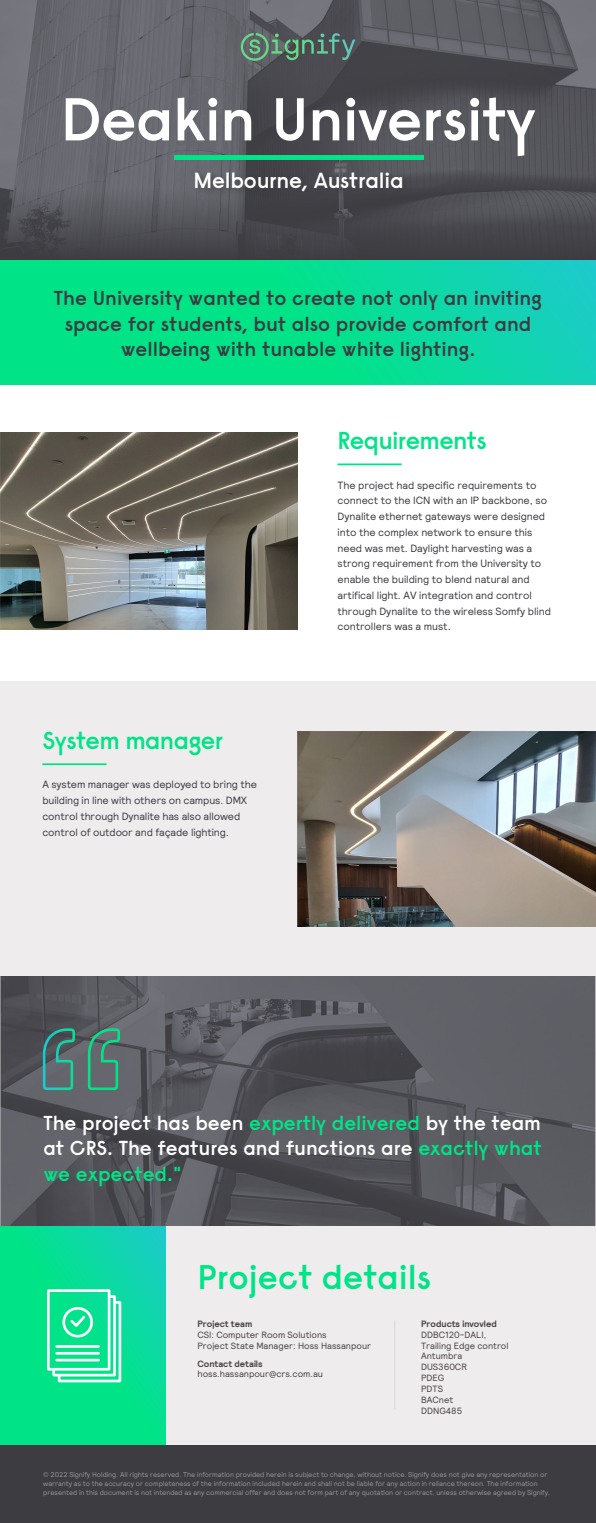
<style>
.page{position:relative;width:596px;height:1523px;background:#fff}
.page>*{position:absolute;margin:0;border:0;box-sizing:border-box;transform-origin:0 0}
.t1{font:600 60.2px "Signify Raisonne";letter-spacing:-.01em;color:#fff}
.t2{font:600 34.21px "Signify Raisonne";color:#00e487}
.t3{font:600 24.5px "Signify Raisonne";letter-spacing:-.025em;color:#00e487}
.t4{font:600 21.88px "Signify Raisonne";letter-spacing:-.01em;color:#fff}
.t5{font:600 20.12px/25.4px "Signify Raisonne";color:#3c3c41;text-align:center}
.t6{font:600 20.12px/25.4px "Signify Raisonne";color:#fff;text-align:justify}
.t7{font:10.5px/15.8px "Signify Relative";letter-spacing:-.005em;color:#3c3c41}
.t8{font:9.1px/10.8px "Signify Relative";color:#464043}
.t9{font:700 9.1px "Signify Relative";color:#464043}
.t10{font:7px/8.8px "Signify Relative";letter-spacing:-.005em;color:#969696}
.s1{color:#00e487}
</style>
<div class="page">
<div style="left:0;top:680px;width:595px;height:296px;background:#efeced"></div>
<img style="left:0;top:976px;width:595px;height:249px">
<div style="left:152px;top:1225px;width:443px;height:220px;background:#efeced"></div>
<img style="left:297px;top:731px;width:298px;height:195px">
<svg style="left:0;top:1225px;width:165px;height:220px;background:#05de93"></svg>
<div style="left:47px;top:1289px;width:63px;height:81px;border:3px solid #fff"></div>
<svg style="left:51px;top:1293px;width:71px;height:90px"></svg>
<hr style="left:57px;top:1344px;width:41px;height:3px;background:#fff">
<hr style="left:57px;top:1351px;width:41px;height:3px;background:#fff">
<hr style="left:57px;top:1358px;width:41px;height:3px;background:#fff">
<hr style="left:394px;top:1320px;width:1px;height:89px;background:#969696">
<svg style="left:42px;top:1027px;width:79px;height:64px;background:#4e7771"></svg>
<img style="left:0;top:432px;width:297px;height:197px">
<hr style="left:337px;top:463px;width:64px;height:2px;background:#00e487">
<img style="left:0;top:0;width:595px;height:189px">
<svg style="left:0;top:189px;width:595px;height:72px;background:#484b50"></svg>
<svg style="left:0;top:261px;width:595px;height:123px;background:#06de96"></svg>
<img style="left:189px;top:165px;width:225px;height:40px">
<div style="left:174px;top:155px;width:249px;height:5px;background:#00e487"></div>
<div style="left:0;top:1445px;width:595px;height:77px;background:#3c3c41"></div>
<svg style="left:241px;top:33px;width:112px;height:28px;background:#577267"></svg>
<hr style="left:42px;top:763px;width:64px;height:2px;background:#00e487">
<h1 class="t1" style="left:61px;top:81px;width:476px">Deakin University</h1>
<h3 class="t4" style="left:193px;top:166px;width:211px">Melbourne, Australia</h3>
<h3 class="t5" style="left:54px;top:285px;width:489px">The University wanted to create not only an inviting space for students, but also provide comfort and wellbeing with tunable white lighting.</h3>
<h3 class="t3" style="left:337px;top:424px;width:151px">Requirements</h3>
<h3 class="t3" style="left:42px;top:724px;width:182px">System manager</h3>
<p class="t7" style="left:42px;top:776px;width:216px">A system manager was deployed to bring the building in line with others on campus. DMX control through Dynalite has also allowed control of outdoor and façade lighting.</p>
<p class="t7" style="left:337px;top:476px;width:215px">The project had specific requirements to connect to the ICN with an IP backbone, so Dynalite ethernet gateways were designed into the complex network to ensure this need was met. Daylight harvesting was a strong requirement from the University to enable the building to blend natural and artifical light. AV integration and control through Dynalite to the wireless Somfy blind controllers was a must.</p>
<h3 class="t6" style="left:43px;top:1109px;width:499px">The project has been <span class="s1">expertly delivered</span> by the team at CRS. The features and functions are <span class="s1">exactly what we expected."</span></h3>
<h2 class="t2" style="left:197px;top:1254px;width:235px">Project details</h2>
<p class="t9" style="left:197px;top:1317px;width:56px">Project team</p>
<p class="t8" style="left:197px;top:1328px;width:175px">CSI: Computer Room Solutions<br>Project State Manager: Hoss Hassanpour</p>
<p class="t9" style="left:197px;top:1357px;width:67px">Contact details</p>
<p class="t8" style="left:197px;top:1368px;width:127px">hoss.hassanpour@crs.com.au</p>
<p class="t9" style="left:421px;top:1317px;width:77px">Products invovled</p>
<p class="t8" style="left:421px;top:1328px;width:89px">DDBC120-DALI,<br>Trailing Edge control<br>Antumbra<br>DUS360CR<br>PDEG<br>PDTS<br>BACnet<br>DDNG485</p>
<p class="t10" style="left:43px;top:1469px;width:508px">© 2022 Signify Holding. All rights reserved. The information provided herein is subject to change, without notice. Signify does not give any representation or warranty as to the accuracy or completeness of the information included herein and shall not be liable for any action in reliance thereon. The information presented in this document is not intended as any commercial offer and does not form part of any quotation or contract, unless otherwise agreed by Signify.</p>
</div>
